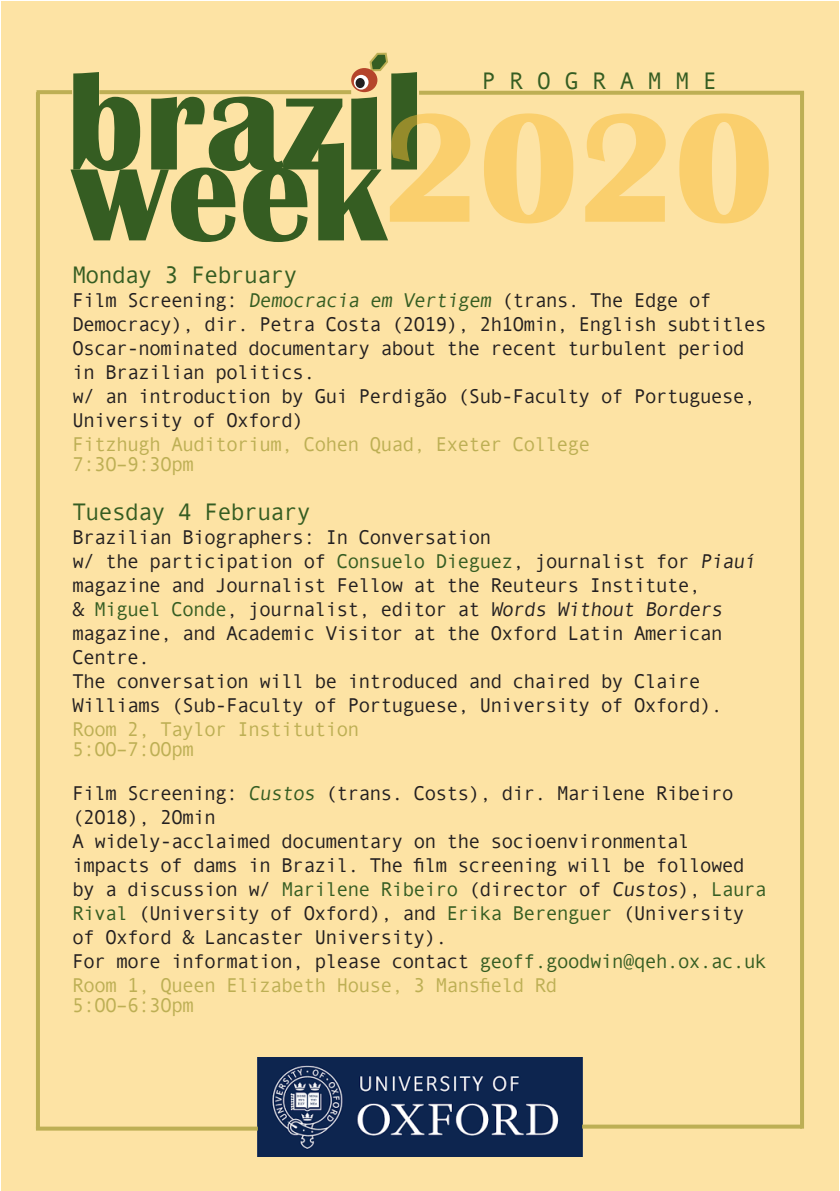
<style>
.page{position:relative;width:840px;height:1191px;background:#fff}
.page>*{position:absolute;margin:0;border:0;box-sizing:border-box;transform-origin:0 0}
.t1{font:700 144px "Britannic";color:#355d22}
.t2{font:24px "Andale Mono";letter-spacing:-.05em;color:#355d22}
.t3{font:24px "Andale Mono";letter-spacing:.55em;color:#355d22}
.t4{font:20px/24px "Andale Mono";letter-spacing:-.05em;color:#231f20}
.t5{font:20px "Andale Mono";letter-spacing:-.05em;color:#bdaf54}
.s1{font-size:160px;color:#f7bb36}
.s2{color:#355d22}
</style>
<div class="page">
<div style="left:1px;top:1px;width:837px;height:1190px;background:#fde3a4"></div>
<svg style="left:368px;top:52px;width:20px;height:20px"></svg>
<div style="left:351px;top:68px;width:26px;height:24px;background:#b5452b;border-radius:50%"></div>
<svg style="left:353px;top:75px;width:15px;height:15px"></svg>
<div style="left:355px;top:78px;width:9px;height:10px;background:#231f20;border-radius:50%"></div>
<img style="left:258px;top:1057px;width:324px;height:100px">
<hr style="left:36px;top:92px;width:4px;height:1036px;background:#bdaf54">
<hr style="left:36px;top:90px;width:36px;height:4px;background:#bdaf54">
<svg style="left:419px;top:91px;width:384px;height:4px;background:#c1b259"></svg>
<svg style="left:799px;top:92px;width:4px;height:1036px;fill:#bdaf54"></svg>
<svg style="left:36px;top:1126px;width:222px;height:4px"></svg>
<svg style="left:582px;top:1124px;width:219px;height:4px"></svg>
<hr style="left:99px;top:90px;width:252px;height:4px;background:#bdaf54">
<p class="t1" style="left:66px;top:40px;width:359px">brazil</p>
<p class="t3" style="left:481px;top:65px;width:237px">PROGRAMME</p>
<p class="t1" style="left:72px;top:111px;width:701px">week<span class="s1">2020</span></p>
<p class="t2" style="left:72px;top:259px;width:227px">Monday 3 February</p>
<p class="t4" style="left:72px;top:288px;width:641px">Film Screening: <span class="s2">Democracia em Vertigem</span> (trans. The Edge of</p>
<p class="t4" style="left:72px;top:312px;width:696px">Democracy), dir. Petra Costa (2O19), 2h1Omin, English subtitles</p>
<p class="t4" style="left:72px;top:336px;width:674px">Oscar-nominated documentary about the recent turbulent period in Brazilian politics.</p>
<p class="t4" style="left:72px;top:384px;width:685px">w/ an introduction by Gui Perdigão (Sub-Faculty of Portuguese,<br>University of Oxford)</p>
<p class="t5" style="left:72px;top:431px;width:520px">Fitzhugh Auditorium, Cohen Quad, Exeter College</p>
<p class="t5" style="left:72px;top:451px;width:123px">7:3O–9:3Opm</p>
<p class="t2" style="left:72px;top:496px;width:240px">Tuesday 4 February</p>
<p class="t4" style="left:72px;top:524px;width:421px">Brazilian Biographers: In Conversation</p>
<p class="t4" style="left:72px;top:548px;width:688px">w/ the participation of <span class="s2">Consuelo Dieguez</span>, journalist for Piauí</p>
<p class="t4" style="left:72px;top:572px;width:630px">magazine and Journalist Fellow at the Reuteurs Institute,</p>
<p class="t4" style="left:72px;top:596px;width:655px">&amp; <span class="s2">Miguel Conde</span>, journalist, editor at Words Without Borders magazine, and Academic Visitor at the Oxford Latin American<br>Centre.</p>
<p class="t4" style="left:72px;top:668px;width:652px">The conversation will be introduced and chaired by Claire<br>Williams (Sub-Faculty of Portuguese, University of Oxford).</p>
<p class="t5" style="left:72px;top:716px;width:289px">Room 2, Taylor Institution</p>
<p class="t5" style="left:72px;top:736px;width:123px">5:OO–7:OOpm</p>
<p class="t4" style="left:72px;top:780px;width:663px">Film Screening: <span class="s2">Custos</span> (trans. Costs), dir. Marilene Ribeiro (2O18), 2Omin</p>
<p class="t4" style="left:72px;top:828px;width:619px">A widely-acclaimed documentary on the socioenvironmental</p>
<p class="t4" style="left:72px;top:852px;width:696px">impacts of dams in Brazil. The film screening will be followed by a discussion w/ <span class="s2">Marilene Ribeiro</span> (director of Custos), <span class="s2">Laura Rival</span> (University of Oxford), and <span class="s2">Erika Berenguer</span> (University of Oxford &amp; Lancaster University).</p>
<p class="t4" style="left:72px;top:948px;width:696px">For more information, please contact <span class="s2">geoff.goodwin@qeh.ox.ac.uk</span></p>
<p class="t5" style="left:72px;top:972px;width:487px">Room 1, Queen Elizabeth House, 3 Mansfield Rd</p>
<p class="t5" style="left:72px;top:992px;width:123px">5:OO–6:3Opm</p>
</div>
